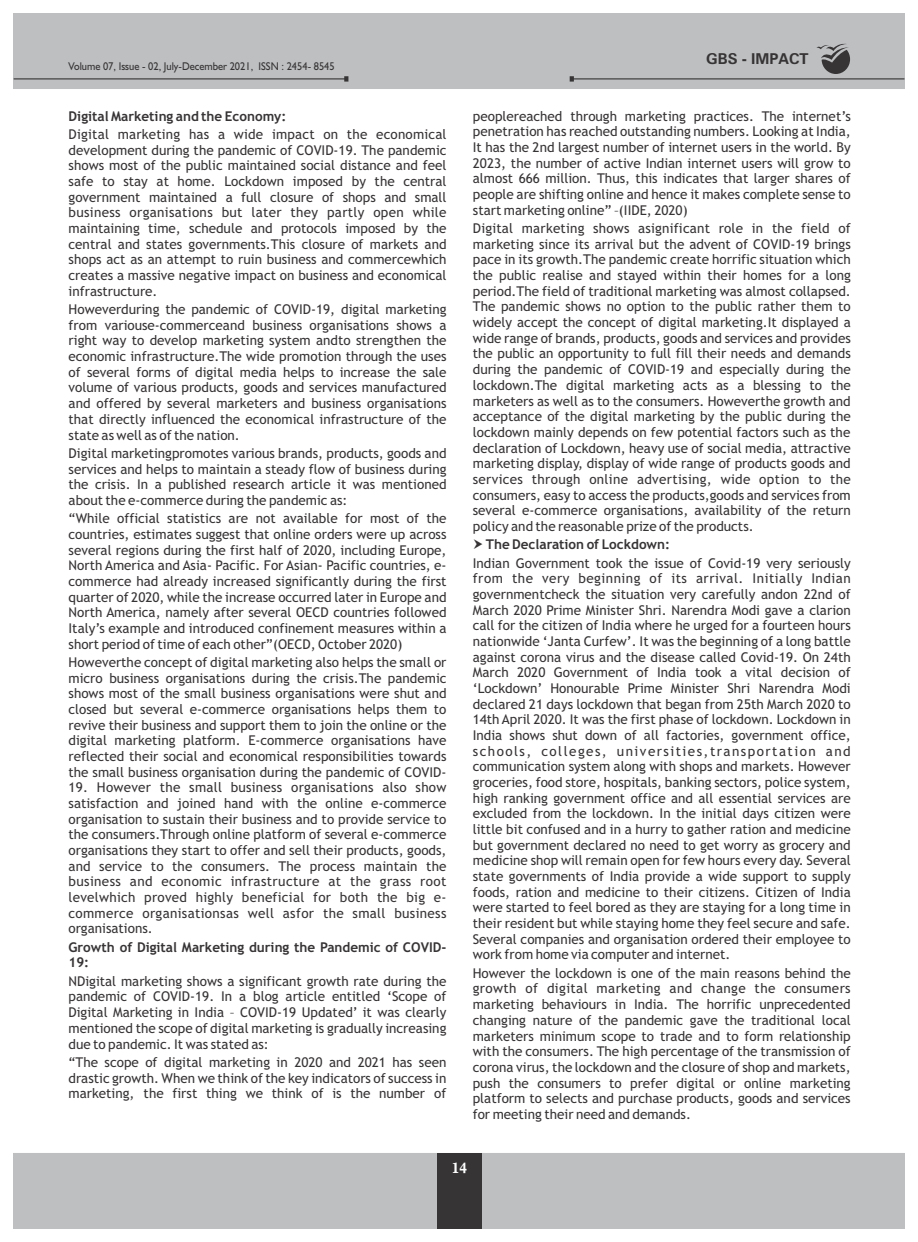
<style>
.page{position:relative;width:918px;height:1242px;background:#fff}
.page>*{position:absolute;margin:0;border:0;box-sizing:border-box;transform-origin:0 0}
.t1{font:700 15px "Zurich BT";color:#373435}
.t2{font:700 15px "Aldine 721 BT";color:#fefefe}
.t3{font:13.5px/15.8px "Trebuchet MS";color:#373435;text-align:justify}
.t4{font:700 13.5px/15.8px "Trebuchet MS";color:#373435}
.t5{font:11.25px "Humanist 521 BT";color:#373435;scale:.92 1}
</style>
<div class="page">
<div style="left:13px;top:1153px;width:892px;height:76px;background:#bdbfc1"></div>
<div style="left:437px;top:1153px;width:44px;height:75px;background:#373435"></div>
<div style="left:13px;top:13px;width:892px;height:76px;background:#bdbfc1"></div>
<svg style="left:14px;top:76px;width:334px;height:6px;background:#a2a3a5"></svg>
<svg style="left:570px;top:43px;width:334px;height:39px;background:#b3b5b7"></svg>
<p class="t5" style="left:69px;top:61px;width:291px">Volume 07, Issue - 02, July-December 2021, ISSN : 2454- 8545</p>
<p class="t4" style="left:69px;top:109px;width:219px">Digital Marketing and the Economy:</p>
<p class="t3" style="left:69px;top:128px;width:380px">Digital marketing has a wide impact on the economical development during the pandemic of COVID-19. The pandemic shows most of the public maintained social distance and feel safe to stay at home. Lockdown imposed by the central government maintained a full closure of shops and small business organisations but later they partly open while maintaining time, schedule and protocols imposed by the central and states governments.This closure of markets and shops act as an attempt to ruin business and commercewhich creates a massive negative impact on business and economical infrastructure.</p>
<p class="t3" style="left:69px;top:303px;width:380px">Howeverduring the pandemic of COVID-19, digital marketing from variouse-commerceand business organisations shows a right way to develop marketing system andto strengthen the economic infrastructure.The wide promotion through the uses of several forms of digital media helps to increase the sale volume of various products, goods and services manufactured and offered by several marketers and business organisations that directly influenced the economical infrastructure of the state as well as of the nation.</p>
<p class="t3" style="left:69px;top:446px;width:379px">Digital marketingpromotes various brands, products, goods and services and helps to maintain a steady flow of business during the crisis. In a published research article it was mentioned about the e-commerce during the pandemic as:</p>
<p class="t3" style="left:69px;top:512px;width:380px">“While official statistics are not available for most of the countries, estimates suggest that online orders were up across several regions during the first half of 2020, including Europe, North America and Asia- Pacific. For Asian- Pacific countries, e&shy;commerce had already increased significantly during the first quarter of 2020, while the increase occurred later in Europe and North America, namely after several OECD countries followed Italy’s example and introduced confinement measures within a short period of time of each other”(OECD, October 2020)</p>
<p class="t3" style="left:69px;top:656px;width:380px">Howeverthe concept of digital marketing also helps the small or micro business organisations during the crisis.The pandemic shows most of the small business organisations were shut and closed but several e-commerce organisations helps them to revive their business and support them to join the online or the digital marketing platform. E-commerce organisations have reflected their social and economical responsibilities towards the small business organisation during the pandemic of COVID-</p>
<p class="t3" style="left:68px;top:781px;width:380px">19. However the small business organisations also show satisfaction and joined hand with the online e-commerce organisation to sustain their business and to provide service to the consumers.Through online platform of several e-commerce organisations they start to offer and sell their products, goods, and service to the consumers. The process maintain the business and economic infrastructure at the grass root levelwhich proved highly beneficial for both the big e&shy;commerce organisationsas well asfor the small business organisations.</p>
<p class="t4" style="left:68px;top:940px;width:380px">Growth of Digital Marketing during the Pandemic of COVID-<br>19:</p>
<p class="t3" style="left:68px;top:974px;width:380px">NDigital marketing shows a significant growth rate during the pandemic of COVID-19. In a blog article entitled ‘Scope of Digital Marketing in India – COVID-19 Updated’ it was clearly mentioned the scope of digital marketing is gradually increasing due to pandemic. It was stated as:</p>
<p class="t3" style="left:68px;top:1055px;width:379px">“The scope of digital marketing in 2020 and 2021 has seen drastic growth. When we think of the key indicators of success in marketing, the first thing we think of is the number of</p>
<p class="t1" style="left:706px;top:53px;width:104px">GBS - IMPACT</p>
<p class="t3" style="left:473px;top:109px;width:380px">peoplereached through marketing practices. The internet’s penetration has reached outstanding numbers. Looking at India, It has the 2nd largest number of internet users in the world. By 2023, the number of active Indian internet users will grow to almost 666 million. Thus, this indicates that larger shares of people are shifting online and hence it makes complete sense to start marketing online” –(IIDE, 2020)</p>
<p class="t3" style="left:473px;top:222px;width:380px">Digital marketing shows asignificant role in the field of marketing since its arrival but the advent of COVID-19 brings pace in its growth.The pandemic create horrific situation which the public realise and stayed within their homes for a long period.The field of traditional marketing was almost collapsed.<br>The pandemic shows no option to the public rather them to widely accept the concept of digital marketing.It displayed a wide range of brands, products, goods and services and provides the public an opportunity to full fill their needs and demands during the pandemic of COVID-19 and especially during the lockdown.The digital marketing acts as a blessing to the marketers as well as to the consumers. Howeverthe growth and acceptance of the digital marketing by the public during the lockdown mainly depends on few potential factors such as the declaration of Lockdown, heavy use of social media, attractive marketing display, display of wide range of products goods and services through online advertising, wide option to the consumers, easy to access the products,goods and services from several e-commerce organisations, availability of the return policy and the reasonable prize of the products.</p>
<p class="t4" style="left:486px;top:538px;width:186px">The Declaration of Lockdown:</p>
<p class="t3" style="left:473px;top:556px;width:380px">Indian Government took the issue of Covid-19 very seriously from the very beginning of its arrival. Initially Indian governmentcheck the situation very carefully andon 22nd of March 2020 Prime Minister Shri. Narendra Modi gave a clarion call for the citizen of India where he urged for a fourteen hours nationwide ‘Janta Curfew’. It was the beginning of a long battle against corona virus and the disease called Covid-19. On 24th March 2020 Government of India took a vital decision of ‘Lockdown’ Honourable Prime Minister Shri Narendra Modi declared 21 days lockdown that began from 25th March 2020 to 14th April 2020. It was the first phase of lockdown. Lockdown in India shows shut down of all factories, government office, schools, colleges, universities,transportation and communication system along with shops and markets. However groceries, food store, hospitals, banking sectors, police system, high ranking government office and all essential services are excluded from the lockdown. In the initial days citizen were little bit confused and in a hurry to gather ration and medicine but government declared no need to get worry as grocery and medicine shop will remain open for few hours every day. Several state governments of India provide a wide support to supply foods, ration and medicine to their citizens. Citizen of India were started to feel bored as they are staying for a long time in their resident but while staying home they feel secure and safe.<br>Several companies and organisation ordered their employee to work from home via computer and internet.</p>
<p class="t3" style="left:473px;top:966px;width:380px">However the lockdown is one of the main reasons behind the growth of digital marketing and change the consumers marketing behaviours in India. The horrific unprecedented changing nature of the pandemic gave the traditional local marketers minimum scope to trade and to form relationship with the consumers. The high percentage of the transmission of corona virus, the lockdown and the closure of shop and markets, push the consumers to prefer digital or online marketing platform to selects and purchase products, goods and services for meeting their need and demands.</p>
<p class="t2" style="left:452px;top:1162px;width:16px">14</p>
</div>
